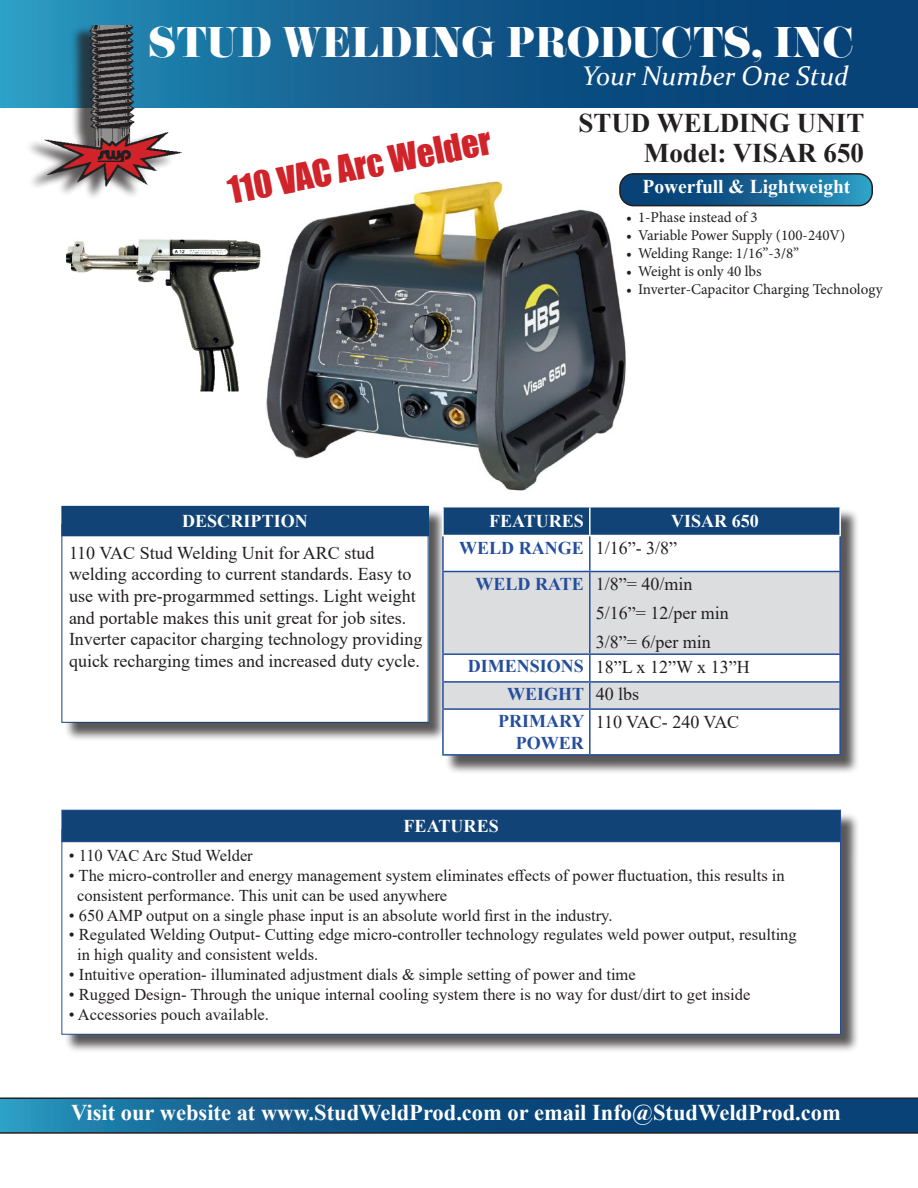
<style>
.page{position:relative;width:918px;height:1188px;background:#fff}
.page>*{position:absolute;margin:0;border:0;box-sizing:border-box;transform-origin:0 0}
.t1{font:37.5px "Eloquent JF Small Caps Pro";color:#fff}
.t2{font:34.5px "Impact";color:#d1232a}
.t3{font:700 27px "Times New Roman";color:#231f20}
.t4{font:italic 27px "Constantia";color:#fff}
.t5{font:700 22.5px "Times New Roman";color:#fff}
.t6{font:700 19.5px "Times New Roman";color:#fff}
.t7{font:18px/21.6px "Times New Roman";color:#231f20}
.t8{font:700 18px/21.6px "Times New Roman";color:#244e9c;text-align:right}
.t9{font:700 18px "Times New Roman";letter-spacing:.005em;color:#fff}
.t10{font:16.5px "Times New Roman";color:#231f20}
.t11{font:15px "Minion Pro";letter-spacing:-.005em;color:#231f20}
</style>
<div class="page">
<svg style="left:0;top:0;width:918px;height:107px;background:#11588a"></svg>
<svg style="left:0;top:1097px;width:918px;height:37px;background:#165582"></svg>
<div style="left:64px;top:812px;width:795px;height:241px;background:#231f20;opacity:.75"></div>
<div style="left:62px;top:830px;width:779px;height:204px;background:#fff"></div>
<div style="left:62px;top:810px;width:779px;height:32px;background:#114376"></div>
<div style="left:62px;top:810px;width:779px;height:32px;border:1px solid #244e9c"></div>
<img style="left:266px;top:181px;width:387px;height:310px">
<div style="left:64px;top:508px;width:383px;height:233px;background:#231f20;opacity:.75"></div>
<div style="left:62px;top:524px;width:366px;height:198px;background:#fff"></div>
<div style="left:62px;top:524px;width:367px;height:199px;border:1px solid #114376"></div>
<div style="left:62px;top:506px;width:366px;height:30px;background:#114376"></div>
<div style="left:445px;top:508px;width:415px;height:266px;background:#231f20;opacity:.75"></div>
<svg style="left:444px;top:507px;width:395px;height:28px;background:#174779"></svg>
<svg style="left:444px;top:536px;width:395px;height:218px"></svg>
<svg style="left:444px;top:572px;width:395px;height:136px;fill:#dcdddf"></svg>
<hr style="left:442px;top:536px;width:2px;height:35px;background:#244e9c">
<hr style="left:589px;top:536px;width:2px;height:35px;background:#244e9c">
<hr style="left:839px;top:536px;width:2px;height:35px;background:#244e9c">
<hr style="left:442px;top:571px;width:148px;height:1px;background:#244e9c">
<hr style="left:442px;top:572px;width:2px;height:81px;background:#244e9c">
<hr style="left:590px;top:571px;width:251px;height:1px;background:#244e9c">
<hr style="left:589px;top:572px;width:2px;height:81px;background:#244e9c">
<hr style="left:839px;top:572px;width:2px;height:81px;background:#244e9c">
<hr style="left:442px;top:653px;width:148px;height:2px;background:#244e9c">
<hr style="left:442px;top:655px;width:2px;height:26px;background:#244e9c">
<hr style="left:590px;top:653px;width:251px;height:2px;background:#244e9c">
<hr style="left:589px;top:655px;width:2px;height:26px;background:#244e9c">
<hr style="left:839px;top:655px;width:2px;height:26px;background:#244e9c">
<hr style="left:442px;top:681px;width:148px;height:2px;background:#244e9c">
<hr style="left:442px;top:683px;width:2px;height:25px;background:#244e9c">
<hr style="left:590px;top:681px;width:251px;height:2px;background:#244e9c">
<hr style="left:589px;top:683px;width:2px;height:25px;background:#244e9c">
<hr style="left:839px;top:683px;width:2px;height:25px;background:#244e9c">
<hr style="left:442px;top:708px;width:148px;height:2px;background:#244e9c">
<hr style="left:442px;top:710px;width:2px;height:44px;background:#244e9c">
<hr style="left:590px;top:708px;width:251px;height:2px;background:#244e9c">
<hr style="left:589px;top:710px;width:2px;height:44px;background:#244e9c">
<hr style="left:839px;top:710px;width:2px;height:44px;background:#244e9c">
<hr style="left:442px;top:754px;width:148px;height:2px;background:#244e9c">
<hr style="left:590px;top:754px;width:251px;height:2px;background:#244e9c">
<hr style="left:442px;top:507px;width:2px;height:28px;background:#fff">
<hr style="left:589px;top:507px;width:2px;height:28px;background:#fff">
<hr style="left:839px;top:507px;width:2px;height:28px;background:#fff">
<hr style="left:442px;top:535px;width:148px;height:1px;background:#fff">
<hr style="left:590px;top:535px;width:251px;height:1px;background:#fff">
<svg style="left:620px;top:176px;width:251px;height:30px;background:#176392"></svg>
<div style="left:619px;top:173px;width:254px;height:33px;border:2px solid #231f20;border-radius:14px"></div>
<img style="left:66px;top:239px;width:195px;height:152px">
<div style="left:24px;top:25px;width:151px;height:177px;background:#231f20;opacity:.75"></div>
<img style="left:43px;top:26px;width:139px;height:163px">
<p class="t1" style="left:148px;top:17px;width:707px">STUD WELDING PRODUCTS, INC</p>
<p class="t4" style="left:582px;top:58px;width:268px">Your Number One Stud</p>
<p class="t2" style="left:223px;top:165px;width:269px;rotate:-11deg">110 VAC Arc Welder</p>
<p class="t3" style="left:578px;top:103px;width:288px">STUD WELDING UNIT</p>
<p class="t3" style="left:644px;top:133px;width:222px">Model: VISAR 650</p>
<p class="t6" style="left:642px;top:172px;width:209px">Powerfull &amp; Lightweight</p>
<p class="t11" style="left:626px;top:207px;width:133px">• 1-Phase instead of 3</p>
<p class="t11" style="left:626px;top:225px;width:221px">• Variable Power Supply (100-240V)</p>
<p class="t11" style="left:626px;top:243px;width:175px">• Welding Range: 1/16”-3/8”</p>
<p class="t11" style="left:626px;top:261px;width:137px">• Weight is only 40 lbs</p>
<p class="t11" style="left:626px;top:279px;width:258px">• Inverter-Capacitor Charging Technology</p>
<p class="t9" style="left:182px;top:508px;width:127px">DESCRIPTION</p>
<p class="t9" style="left:489px;top:508px;width:96px">FEATURES</p>
<p class="t9" style="left:671px;top:508px;width:89px">VISAR 650</p>
<p class="t8" style="left:459px;top:536px;width:126px">WELD RANGE</p>
<p class="t7" style="left:596px;top:537px;width:83px">1/16”- 3/8”</p>
<p class="t8" style="left:476px;top:572px;width:110px">WELD RATE</p>
<p class="t7" style="left:596px;top:573px;width:98px">1/8”= 40/min</p>
<p class="t7" style="left:596px;top:602px;width:135px">5/16”= 12/per min</p>
<p class="t7" style="left:596px;top:631px;width:117px">3/8”= 6/per min</p>
<p class="t8" style="left:468px;top:655px;width:118px">DIMENSIONS</p>
<p class="t7" style="left:596px;top:655px;width:155px">18”L x 12”W x 13”H</p>
<p class="t8" style="left:507px;top:683px;width:79px">WEIGHT</p>
<p class="t7" style="left:596px;top:683px;width:45px">40 lbs</p>
<p class="t8" style="left:498px;top:710px;width:88px">PRIMARY<br>POWER</p>
<p class="t7" style="left:596px;top:710px;width:145px">110 VAC- 240 VAC</p>
<p class="t7" style="left:69px;top:541px;width:355px">110 VAC Stud Welding Unit for ARC stud welding according to current standards. Easy to use with pre-progarmmed settings. Light weight and portable makes this unit great for job sites.<br>Inverter capacitor charging technology providing quick recharging times and increased duty cycle.</p>
<p class="t9" style="left:404px;top:813px;width:97px">FEATURES</p>
<p class="t10" style="left:69px;top:844px;width:185px">• 110 VAC Arc Stud Welder</p>
<p class="t10" style="left:69px;top:864px;width:717px">• The micro-controller and energy management system eliminates effects of power fluctuation, this results in</p>
<p class="t10" style="left:77px;top:884px;width:371px">consistent performance. This unit can be used anywhere</p>
<p class="t10" style="left:69px;top:903px;width:545px">• 650 AMP output on a single phase input is an absolute world first in the industry.</p>
<p class="t10" style="left:69px;top:923px;width:729px">• Regulated Welding Output- Cutting edge micro-controller technology regulates weld power output, resulting</p>
<p class="t10" style="left:77px;top:943px;width:243px">in high quality and consistent welds.</p>
<p class="t10" style="left:69px;top:963px;width:568px">• Intuitive operation- illuminated adjustment dials &amp; simple setting of power and time</p>
<p class="t10" style="left:69px;top:983px;width:683px">• Rugged Design- Through the unique internal cooling system there is no way for dust/dirt to get inside</p>
<p class="t10" style="left:69px;top:1002px;width:202px">• Accessories pouch available.</p>
<p class="t5" style="left:71px;top:1097px;width:771px">Visit our website at www.StudWeldProd.com or email Info@StudWeldProd.com</p>
</div>
